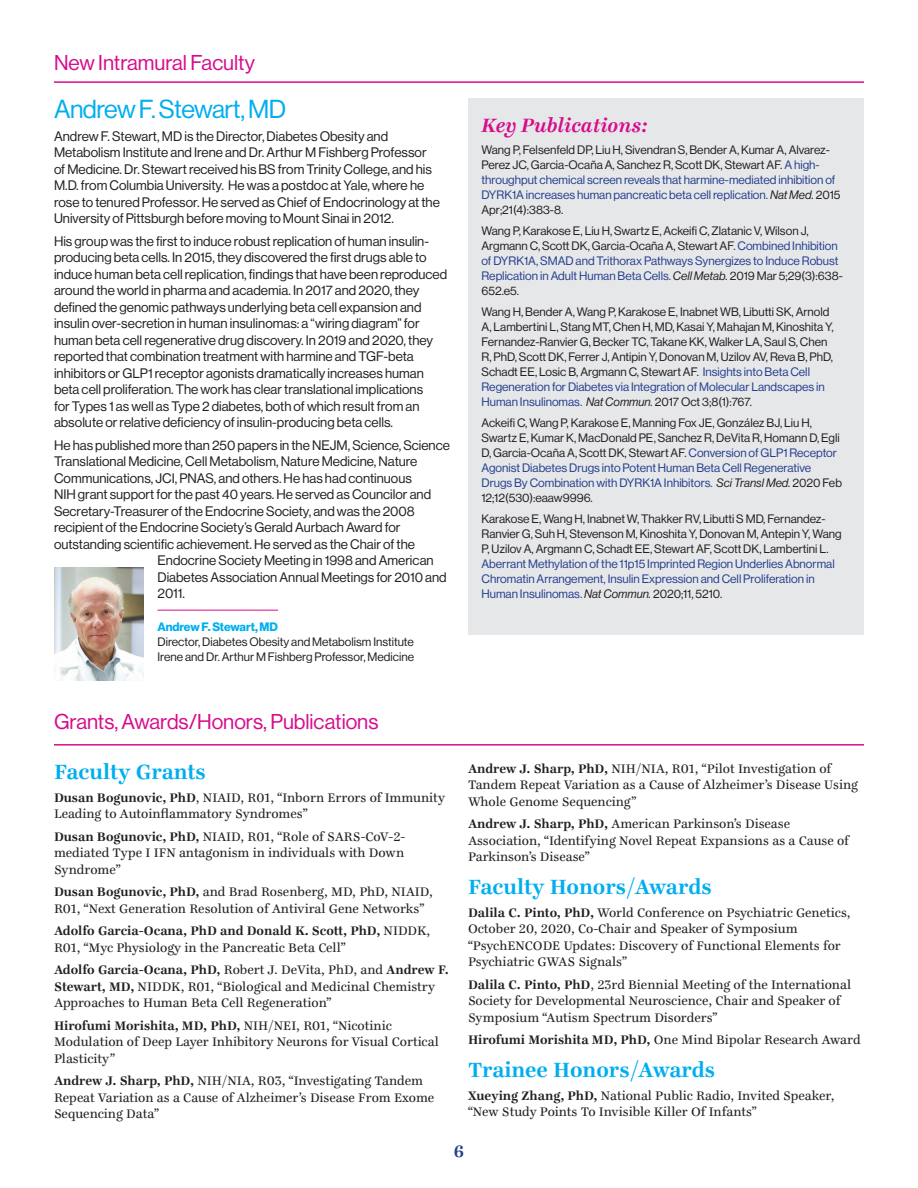
<style>
.page{position:relative;width:918px;height:1188px;background:#fff}
.page>*{position:absolute;margin:0;border:0;box-sizing:border-box;transform-origin:0 0}
.t1{font:25.5px "N Haas Grotesk DS Std 55 Rg";letter-spacing:-.02em;color:#00aeef}
.t2{font:700 22.5px "Ingeborg";letter-spacing:-.005em;color:#00aeef}
.t3{font:21px "N Haas Grotesk DS Std 55 Rg";color:#d70c8c}
.t4{font:italic 700 21px "Ingeborg";color:#d70c8c}
.t5{font:700 18px "Ingeborg";color:#253f8e}
.t6{font:13.5px/16.5px "N Haas Grotesk DS Std 55 Rg";color:#231f20}
.t7{font:13.5px/16.5px "Ingeborg";color:#231f20}
.t8{font:12px/15px "N Haas Grotesk DS Std 55 Rg";color:#231f20}
.s1{font-family:"N Haas Grotesk DS Std 75 Bd";color:#00aeef}
.s2{color:#253f8e}
.s3{font-family:"N Haas Grotesk DS Std 56 It"}
.s4{font-weight:700}
</style>
<div class="page">
<hr style="left:54px;top:81px;width:810px;height:2px;background:#d70c8c">
<div style="left:468px;top:99px;width:396px;height:536px;background:#e6e7e9"></div>
<hr style="left:158px;top:610px;width:120px;height:1px;background:#d70c8c">
<img style="left:54px;top:567px;width:90px;height:113px">
<hr style="left:54px;top:744px;width:810px;height:2px;background:#d70c8c">
<p class="t3" style="left:54px;top:51px;width:203px">New Intramural Faculty</p>
<p class="t1" style="left:54px;top:95px;width:234px">Andrew F. Stewart, MD</p>
<p class="t6" style="left:54px;top:128px;width:387px">Andrew F. Stewart, MD is the Director, Diabetes Obesity and Metabolism Institute and Irene and Dr. Arthur M Fishberg Professor of Medicine. Dr. Stewart received his BS from Trinity College, and his M.D. from Columbia University. He was a postdoc at Yale, where he rose to tenured Professor. He served as Chief of Endocrinology at the University of Pittsburgh before moving to Mount Sinai in 2012.</p>
<p class="t6" style="left:54px;top:233px;width:395px">His group was the first to induce robust replication of human insulin&shy;producing beta cells. In 2015, they discovered the first drugs able to induce human beta cell replication, findings that have been reproduced around the world in pharma and academia. In 2017 and 2020, they defined the genomic pathways underlying beta cell expansion and insulin over-secretion in human insulinomas: a “wiring diagram” for human beta cell regenerative drug discovery. In 2019 and 2020, they reported that combination treatment with harmine and TGF-beta inhibitors or GLP1 receptor agonists dramatically increases human beta cell proliferation. The work has clear translational implications<br>for Types 1 as well as Type 2 diabetes, both of which result from an absolute or relative deficiency of insulin-producing beta cells.</p>
<p class="t6" style="left:54px;top:437px;width:397px">He has published more than 250 papers in the NEJM, Science, Science</p>
<p class="t6" style="left:54px;top:453px;width:365px">Translational Medicine, Cell Metabolism, Nature Medicine, Nature</p>
<p class="t6" style="left:54px;top:470px;width:359px">Communications, JCI, PNAS, and others. He has had continuous</p>
<p class="t6" style="left:54px;top:486px;width:379px">NIH grant support for the past 40 years. He served as Councilor and</p>
<p class="t6" style="left:54px;top:503px;width:362px">Secretary-Treasurer of the Endocrine Society, and was the 2008</p>
<p class="t6" style="left:54px;top:519px;width:348px">recipient of the Endocrine Society’s Gerald Aurbach Award for</p>
<p class="t6" style="left:54px;top:536px;width:363px">outstanding scientific achievement. He served as the Chair of the</p>
<p class="t6" style="left:158px;top:552px;width:278px">Endocrine Society Meeting in 1998 and American</p>
<p class="t6" style="left:158px;top:569px;width:291px">Diabetes Association Annual Meetings for 2010 and</p>
<p class="t6" style="left:158px;top:585px;width:29px">2011.</p>
<p class="t8" style="left:158px;top:619px;width:258px"><span class="s1">Andrew F. Stewart, MD<br></span>Director, Diabetes Obesity and Metabolism Institute<br>Irene and Dr. Arthur M Fishberg Professor, Medicine</p>
<p class="t4" style="left:482px;top:113px;width:168px">Key Publications:</p>
<p class="t8" style="left:482px;top:142px;width:361px">Wang P, Felsenfeld DP, Liu H, Sivendran S, Bender A, Kumar A, Alvarez-Perez JC, Garcia-Ocaña A, Sanchez R, Scott DK, Stewart AF. <span class="s2">A high&shy;throughput chemical screen reveals that harmine-mediated inhibition of DYRK1A increases human pancreatic beta cell replication.</span> <span class="s3">Nat Med.</span> 2015<br>Apr;21(4):383-8.</p>
<p class="t8" style="left:482px;top:223px;width:363px">Wang P, Karakose E, Liu H, Swartz E, Ackeifi C, Zlatanic V, Wilson J, Argmann C, Scott DK, Garcia-Ocaña A, Stewart AF. <span class="s2">Combined Inhibition of DYRK1A, SMAD and Trithorax Pathways Synergizes to Induce Robust Replication in Adult Human Beta Cells.</span> <span class="s3">Cell Metab.</span> 2019 Mar 5;29(3):638- 652.e5.</p>
<p class="t8" style="left:482px;top:304px;width:354px">Wang H, Bender A, Wang P, Karakose E, Inabnet WB, Libutti SK, Arnold A, Lambertini L, Stang MT, Chen H, MD, Kasai Y, Mahajan M, Kinoshita Y, Fernandez-Ranvier G, Becker TC, Takane KK, Walker LA, Saul S, Chen R, PhD, Scott DK, Ferrer J, Antipin Y, Donovan M, Uzilov AV, Reva B, PhD, Schadt EE, Losic B, Argmann C, Stewart AF. <span class="s2">Insights into Beta Cell Regeneration for Diabetes via Integration of Molecular Landscapes in Human Insulinomas.</span> <span class="s3">Nat Commun.</span> 2017 Oct 3;8(1):767.</p>
<p class="t8" style="left:482px;top:415px;width:362px">Ackeifi C, Wang P, Karakose E, Manning Fox JE, González BJ, Liu H, Swartz E, Kumar K, MacDonald PE, Sanchez R, DeVita R, Homann D, Egli D, Garcia-Ocaña A, Scott DK, Stewart AF. <span class="s2">Conversion of GLP1 Receptor Agonist Diabetes Drugs into Potent Human Beta Cell Regenerative Drugs By Combination with DYRK1A Inhibitors.</span> <span class="s3">Sci Transl Med.</span> 2020 Feb 12;12(530):eaaw9996.</p>
<p class="t8" style="left:482px;top:511px;width:362px">Karakose E, Wang H, Inabnet W, Thakker RV, Libutti S MD, Fernandez-Ranvier G, Suh H, Stevenson M, Kinoshita Y, Donovan M, Antepin Y, Wang P, Uzilov A, Argmann C, Schadt EE, Stewart AF, Scott DK, Lambertini L.<br><span class="s2">Aberrant Methylation of the 11p15 Imprinted Region Underlies Abnormal Chromatin Arrangement, Insulin Expression and Cell Proliferation in Human Insulinomas.</span> <span class="s3">Nat Commun.</span> 2020;11, 5210.</p>
<p class="t3" style="left:54px;top:710px;width:326px">Grants, Awards/Honors, Publications</p>
<p class="t2" style="left:54px;top:758px;width:153px">Faculty Grants</p>
<p class="t7" style="left:54px;top:789px;width:393px"><span class="s4">Dusan Bogunovic, PhD</span>, NIAID, R01, “Inborn Errors of Immunity<br>Leading to Autoinflammatory Syndromes”</p>
<p class="t7" style="left:54px;top:828px;width:353px;text-align:justify"><span class="s4">Dusan Bogunovic, PhD,</span> NIAID, R01, “Role of SARS-CoV-2- mediated Type I IFN antagonism in individuals with Down Syndrome”</p>
<p class="t7" style="left:54px;top:884px;width:380px"><span class="s4">Dusan Bogunovic, PhD,</span> and Brad Rosenberg, MD, PhD, NIAID,<br>R01, “Next Generation Resolution of Antiviral Gene Networks”</p>
<p class="t7" style="left:54px;top:923px;width:378px"><span class="s4">Adolfo Garcia-Ocana, PhD and Donald K. Scott, PhD,</span> NIDDK,<br>R01, “Myc Physiology in the Pancreatic Beta Cell”</p>
<p class="t7" style="left:54px;top:962px;width:397px"><span class="s4">Adolfo Garcia-Ocana, PhD,</span> Robert J. DeVita, PhD, and <span class="s4">Andrew F.<br>Stewart, MD,</span> NIDDK, R01, “Biological and Medicinal Chemistry<br>Approaches to Human Beta Cell Regeneration”</p>
<p class="t7" style="left:54px;top:1017px;width:386px"><span class="s4">Hirofumi Morishita, MD, PhD,</span> NIH/NEI, R01, “Nicotinic<br>Modulation of Deep Layer Inhibitory Neurons for Visual Cortical<br>Plasticity”</p>
<p class="t7" style="left:54px;top:1073px;width:382px"><span class="s4">Andrew J. Sharp, PhD,</span> NIH/NIA, R03, “Investigating Tandem<br>Repeat Variation as a Cause of Alzheimer’s Disease From Exome<br>Sequencing Data”</p>
<p class="t7" style="left:468px;top:760px;width:392px"><span class="s4">Andrew J. Sharp, PhD,</span> NIH/NIA, R01, “Pilot Investigation of<br>Tandem Repeat Variation as a Cause of Alzheimer’s Disease Using<br>Whole Genome Sequencing”</p>
<p class="t7" style="left:468px;top:815px;width:382px"><span class="s4">Andrew J. Sharp, PhD,</span> American Parkinson’s Disease<br>Association, “Identifying Novel Repeat Expansions as a Cause of<br>Parkinson’s Disease”</p>
<p class="t2" style="left:468px;top:873px;width:245px">Faculty Honors/Awards</p>
<p class="t7" style="left:468px;top:904px;width:384px"><span class="s4">Dalila C. Pinto, PhD,</span> World Conference on Psychiatric Genetics, October 20, 2020, Co-Chair and Speaker of Symposium “PsychENCODE Updates: Discovery of Functional Elements for Psychiatric GWAS Signals”</p>
<p class="t7" style="left:468px;top:976px;width:385px"><span class="s4">Dalila C. Pinto, PhD</span>, 23rd Biennial Meeting of the International<br>Society for Developmental Neuroscience, Chair and Speaker of<br>Symposium “Autism Spectrum Disorders”</p>
<p class="t7" style="left:468px;top:1031px;width:394px"><span class="s4">Hirofumi Morishita MD, PhD,</span> One Mind Bipolar Research Award</p>
<p class="t2" style="left:468px;top:1056px;width:249px">Trainee Honors/Awards</p>
<p class="t7" style="left:468px;top:1087px;width:368px"><span class="s4">Xueying Zhang, PhD,</span> National Public Radio, Invited Speaker, “New Study Points To Invisible Killer Of Infants”</p>
<h3 class="t5" style="left:454px;top:1140px;width:12px">6</h3>
</div>
